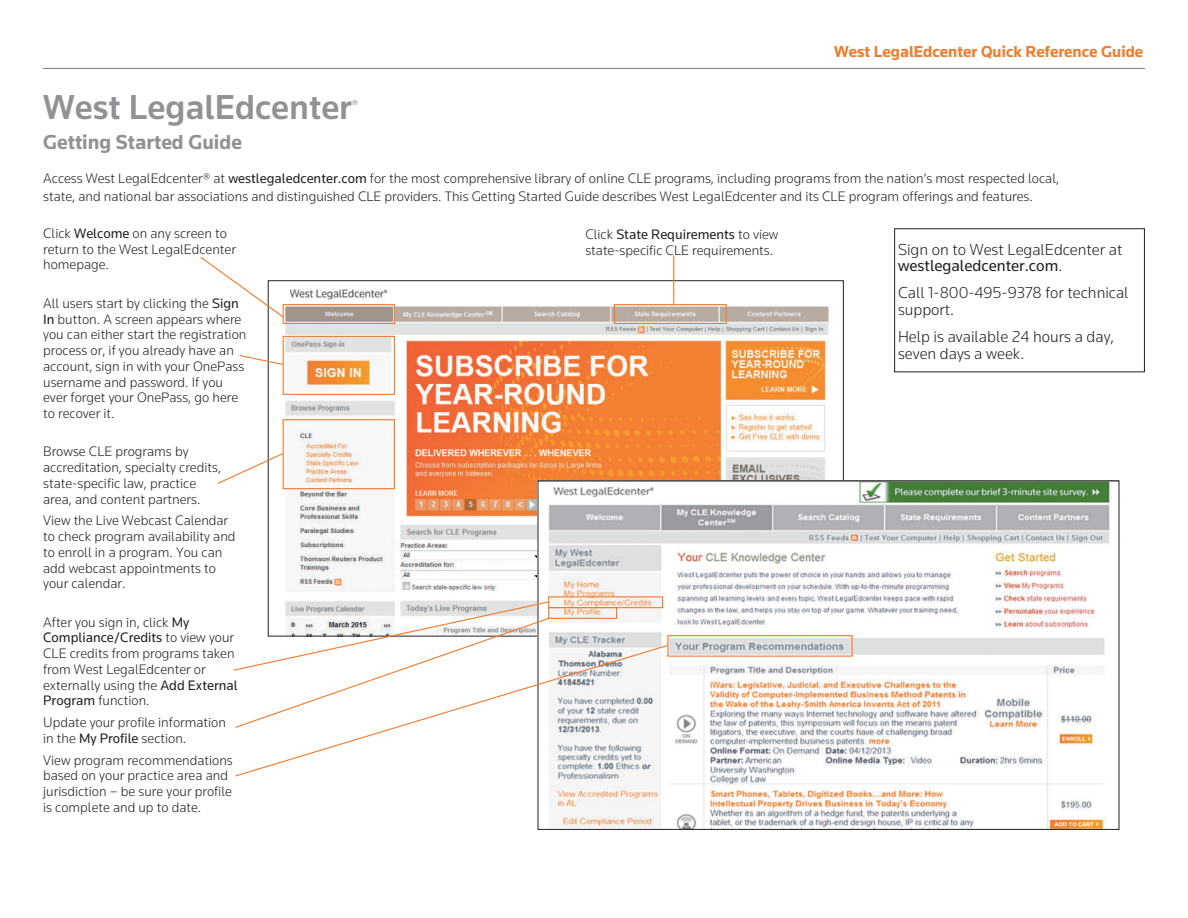
<style>
.page{position:relative;width:1188px;height:918px;background:#fff}
.page>*{position:absolute;margin:0;border:0;box-sizing:border-box;transform-origin:0 0}
.t1{font:500 36px "+HDXSDJ Knowledge";color:#919295}
.t2{font:700 21px "+BJIKOL Knowledge";color:#919295}
.t3{font:300 16.5px/16.5px "+FFZUPV Knowledge";color:#231f20}
.t4{font:700 16.5px "+BJIKOL Knowledge";color:#f47b2a}
.t5{font:16.5px "+VUSBMP Knowledge";color:#231f20}
.t6{font:300 14.25px/15.8px "+FFZUPV Knowledge";color:#231f20}
.t7{font:14.25px "+VUSBMP Knowledge";color:#231f20}
.t8{font:500 12px "+HDXSDJ Knowledge";color:#919295}
.s1{font-family:"+VUSBMP Knowledge";font-weight:400}
.s2{font-family:"+FFZUPV Knowledge";font-weight:300}
</style>
<div class="page">
<hr style="left:43px;top:68px;width:1102px;height:1px;background:#808285">
<img style="left:282px;top:284px;width:560px;height:317px">
<div style="left:283px;top:304px;width:112px;height:20px;border:1px solid #f47b2a"></div>
<div style="left:614px;top:304px;width:113px;height:20px;border:1px solid #f47b2a"></div>
<div style="left:283px;top:336px;width:112px;height:59px;border:1px solid #f47b2a"></div>
<div style="left:283px;top:419px;width:112px;height:70px;border:1px solid #f47b2a"></div>
<svg style="left:200px;top:256px;width:85px;height:63px"></svg>
<hr style="left:673px;top:256px;width:1px;height:49px;background:#f47b2a">
<svg style="left:239px;top:354px;width:45px;height:12px"></svg>
<svg style="left:217px;top:452px;width:67px;height:33px"></svg>
<div style="left:894px;top:228px;width:251px;height:144px;border:1px solid #231f20"></div>
<img style="left:540px;top:483px;width:571px;height:345px">
<svg style="left:233px;top:601px;width:317px;height:70px"></svg>
<svg style="left:234px;top:644px;width:435px;height:133px"></svg>
<div style="left:548px;top:596px;width:115px;height:12px;border:1px solid #f47b2a"></div>
<div style="left:548px;top:607px;width:69px;height:12px;border:1px solid #f47b2a"></div>
<div style="left:667px;top:635px;width:186px;height:22px;border:1px solid #f47b2a"></div>
<h1 class="t1" style="left:43px;top:94px;width:310px">West LegalEdcenter</h1>
<p class="t8" style="left:352px;top:100px;width:8px">®</p>
<h2 class="t2" style="left:43px;top:134px;width:200px">Getting Started Guide</h2>
<p class="t4" style="left:834px;top:46px;width:311px">West LegalEdcenter Quick Reference Guide</p>
<p class="t6" style="left:43px;top:170px;width:1018px;line-height:18.8px">Access West LegalEdcenter® at <span class="s1">westlegaledcenter.com</span> for the most comprehensive library of online CLE programs, including programs from the nation’s most respected local, state, and national bar associations and distinguished CLE providers. This Getting Started Guide describes West LegalEdcenter and its CLE program offerings and features.</p>
<p class="t6" style="left:43px;top:227px;width:194px">Click <span class="s1">Welcome</span> on any screen to return to the West LegalEdcenter homepage.</p>
<p class="t6" style="left:43px;top:296px;width:205px">All users start by clicking the <span class="s1">Sign<br>In</span> button. A screen appears where you can either start the registration process or, if you already have an account, sign in with your OnePass username and password. If you ever forget your OnePass, go here to recover it.</p>
<p class="t6" style="left:43px;top:445px;width:179px">Browse CLE programs by accreditation, specialty credits, state-specific law, practice area, and content partners.</p>
<p class="t6" style="left:43px;top:514px;width:194px">View the Live Webcast Calendar to check program availability and to enroll in a program. You can add webcast appointments to your calendar.</p>
<p class="t6" style="left:43px;top:615px;width:148px">After you sign in, click <span class="s1">My</span></p>
<p class="t7" style="left:43px;top:633px;width:192px">Compliance/Credits <span class="s2">to view your</span></p>
<p class="t6" style="left:43px;top:647px;width:196px">CLE credits from programs taken from West LegalEdcenter or externally using the <span class="s1">Add External<br>Program</span> function.</p>
<p class="t6" style="left:43px;top:716px;width:184px">Update your profile information in the <span class="s1">My Profile</span> section.</p>
<p class="t6" style="left:43px;top:753px;width:191px">View program recommendations based on your practice area and jurisdiction – be sure your profile is complete and up to date.</p>
<p class="t7" style="left:585px;top:229px;width:195px"><span class="s2">Click</span> State Requirements <span class="s2">to view</span></p>
<p class="t6" style="left:585px;top:243px;width:189px">state-specific CLE requirements.</p>
<p class="t3" style="left:898px;top:242px;width:226px">Sign on to West LegalEdcenter at</p>
<p class="t5" style="left:898px;top:260px;width:166px">westlegaledcenter.com<span class="s2">.</span></p>
<p class="t3" style="left:898px;top:286px;width:232px">Call 1-800-495-9378 for technical support.</p>
<p class="t3" style="left:898px;top:330px;width:218px">Help is available 24 hours a day, seven days a week.</p>
</div>
